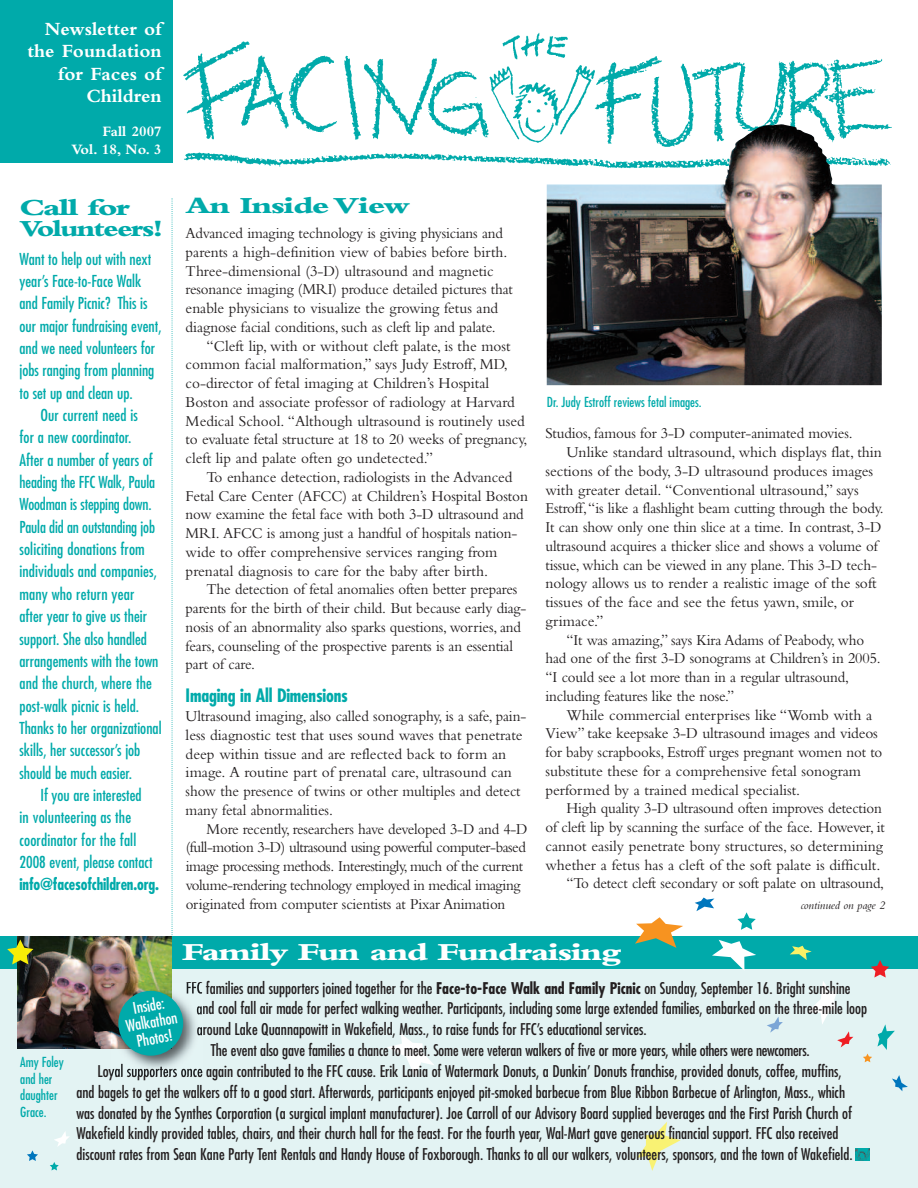
<style>
.page{position:relative;width:918px;height:1188px;background:#fff}
.page>*{position:absolute;margin:0;border:0;box-sizing:border-box;transform-origin:0 0}
.t1{font:800 25.5px "Bembo";letter-spacing:-.045em;color:#fff;scale:1.37 1}
.t2{font:800 24px/21px "Bembo";letter-spacing:-.06em;color:#0aa;scale:1.4 1}
.t3{font:700 19.5px/22.5px "Bembo";color:#fff;text-align:right}
.t4{font:700 condensed 18px "Futura";letter-spacing:-.01em;color:#0aa}
.t5{font:condensed 16.05px/22.4px "Futura";color:#0aa}
.t6{font:15.75px/18.8px "Bembo";letter-spacing:-.01em;color:#231f20;scale:.95 1}
.t7{font:15.75px/18.8px "Bembo";letter-spacing:-.01em;color:#231f20}
.t8{font:condensed 15.75px "Futura";color:#231f20}
.t9{font:15.75px/18.8px "Bembo";letter-spacing:-.03em;color:#231f20;scale:.95 1}
.t10{font:condensed 15.75px/16.5px "Futura";color:#fff;text-align:center}
.t11{font:700 15px/18px "Bembo";color:#fff;text-align:right}
.t12{font:condensed 13.5px/16.5px "Futura";color:#0aa}
.t13{font:italic 12px "Bembo";letter-spacing:-.01em;color:#231f20}
.s1{font-weight:700}
.s2{font-weight:700;font-size:16.5px}
</style>
<div class="page">
<svg style="left:172px;top:200px;width:1px;height:737px"></svg>
<div style="left:0;top:937px;width:918px;height:251px;background:#e3f3f3"></div>
<div style="left:0;top:937px;width:918px;height:32px;background:#0aa"></div>
<img style="left:18px;top:937px;width:154px;height:112px">
<svg style="left:712px;top:940px;width:44px;height:30px"></svg>
<svg style="left:635px;top:917px;width:48px;height:31px"></svg>
<svg style="left:767px;top:1017px;width:16px;height:16px"></svg>
<svg style="left:837px;top:1031px;width:16px;height:16px"></svg>
<svg style="left:892px;top:1075px;width:16px;height:16px"></svg>
<svg style="left:54px;top:1131px;width:15px;height:15px"></svg>
<svg style="left:387px;top:1034px;width:47px;height:43px"></svg>
<svg style="left:695px;top:898px;width:19px;height:13px"></svg>
<svg style="left:790px;top:946px;width:22px;height:14px"></svg>
<svg style="left:7px;top:940px;width:26px;height:24px"></svg>
<svg style="left:737px;top:912px;width:19px;height:18px"></svg>
<svg style="left:871px;top:960px;width:18px;height:18px"></svg>
<svg style="left:27px;top:1150px;width:11px;height:11px"></svg>
<svg style="left:50px;top:1162px;width:9px;height:8px"></svg>
<svg style="left:637px;top:1122px;width:44px;height:49px"></svg>
<svg style="left:863px;top:1024px;width:32px;height:38px"></svg>
<svg style="left:807px;top:981px;width:31px;height:43px"></svg>
<div style="left:0;top:0;width:172px;height:163px;background:#0aa"></div>
<img style="left:171px;top:10px;width:721px;height:190px">
<img style="left:547px;top:124px;width:335px;height:261px">
<img style="left:111px;top:984px;width:92px;height:91px">
<img style="left:187px;top:984px;width:16px;height:10px">
<svg style="left:197px;top:1006px;width:6px;height:8px"></svg>
<svg style="left:197px;top:1026px;width:6px;height:10px"></svg>
<img style="left:111px;top:1064px;width:86px;height:11px">
<div style="left:118px;top:991px;width:65px;height:65px;background:#0aa;border-radius:50%"></div>
<img style="left:855px;top:1148px;width:14px;height:13px">
<p class="t3" style="left:28px;top:19px;width:136px">Newsletter of the Foundation for Faces of<br>Children</p>
<p class="t11" style="left:71px;top:123px;width:92px">Fall 2007<br>Vol. 18, No. 3</p>
<h2 class="t2" style="left:20px;top:200px;width:104px">Call for<br>Volunteers!</h2>
<p class="t5" style="left:19px;top:248px;width:144px">Want to help out with next year’s Face-to-Face Walk and Family Picnic? This is our major fundraising event, and we need volunteers for jobs ranging from planning to set up and clean up.</p>
<p class="t5" style="left:19px;top:405px;width:144px;text-indent:21px">Our current need is<br>for a new coordinator.<br>After a number of years of heading the FFC Walk, Paula<br>Woodman is stepping down.<br>Paula did an outstanding job soliciting donations from individuals and companies, many who return year after year to give us their support. She also handled arrangements with the town and the church, where the post-walk picnic is held.<br>Thanks to her organizational skills, her successor’s job should be much easier.</p>
<p class="t5" style="left:20px;top:785px;width:141px;text-indent:21px">If you are interested<br>in volunteering as the coordinator for the fall<br>2008 event, please contact <span class="s1">info@facesofchildren.org</span><span class="s2">.</span></p>
<h2 class="t2" style="left:186px;top:198px;width:162px">An InsideView</h2>
<p class="t6" style="left:186px;top:225px;width:346px">Advanced imaging technology is giving physicians and parents a high-definition view of babies before birth.<br>Three-dimensional (3-D) ultrasound and magnetic resonance imaging (MRI) produce detailed pictures that enable physicians to visualize the growing fetus and diagnose facial conditions, such as cleft lip and palate.</p>
<p class="t7" style="left:186px;top:338px;width:343px;text-indent:21px">“Cleft lip, with or without cleft palate, is the most common facial malformation,” says Judy Estroff, MD, co-director of fetal imaging at Children’s Hospital Boston and associate professor of radiology at Harvard Medical School. “Although ultrasound is routinely used to evaluate fetal structure at 18 to 20 weeks of pregnancy, cleft lip and palate often go undetected.”</p>
<p class="t7" style="left:186px;top:469px;width:344px;text-indent:21px">To enhance detection, radiologists in the Advanced Fetal Care Center (AFCC) at Children’s Hospital Boston now examine the fetal face with both 3-D ultrasound and MRI. AFCC is among just a handful of hospitals nation&shy;wide to offer comprehensive services ranging from prenatal diagnosis to care for the baby after birth.</p>
<p class="t6" style="left:186px;top:582px;width:360px;text-indent:21px">The detection of fetal anomalies often better prepares parents for the birth of their child. But because early diag&shy;nosis of an abnormality also sparks questions, worries, and fears, counseling of the prospective parents is an essential part of care.</p>
<p class="t4" style="left:186px;top:688px;width:164px">Imaging in All Dimensions</p>
<p class="t6" style="left:186px;top:708px;width:360px">Ultrasound imaging, also called sonography, is a safe, pain&shy;less diagnostic test that uses sound waves that penetrate deep within tissue and are reflected back to form an image. A routine part of prenatal care, ultrasound can show the presence of twins or other multiples and detect many fetal abnormalities.</p>
<p class="t9" style="left:186px;top:821px;width:361px;text-indent:21px">More recently, researchers have developed 3-D and 4-D (full-motion 3-D) ultrasound using powerful computer-based image processing methods. Interestingly, much of the current volume-rendering technology employed in medical imaging originated from computer scientists at Pixar Animation</p>
<p class="t12" style="left:547px;top:395px;width:156px">Dr. Judy Estroff reviews fetal images.</p>
<p class="t6" style="left:545px;top:426px;width:325px">Studios, famous for 3-D computer-animated movies.</p>
<p class="t7" style="left:566px;top:444px;width:317px">Unlike standard ultrasound, which displays flat, thin</p>
<p class="t7" style="left:545px;top:463px;width:329px">sections of the body, 3-D ultrasound produces images</p>
<p class="t7" style="left:545px;top:482px;width:315px">with greater detail. “Conventional ultrasound,” says</p>
<p class="t6" style="left:545px;top:501px;width:358px">Estroff,“is like a flashlight beam cutting through the body.</p>
<p class="t6" style="left:545px;top:519px;width:355px">It can show only one thin slice at a time. In contrast, 3-D</p>
<p class="t6" style="left:545px;top:538px;width:351px">ultrasound acquires a thicker slice and shows a volume of</p>
<p class="t6" style="left:545px;top:557px;width:350px">tissue, which can be viewed in any plane. This 3-D tech-</p>
<p class="t7" style="left:545px;top:576px;width:333px">nology allows us to render a realistic image of the soft</p>
<p class="t7" style="left:545px;top:594px;width:310px">tissues of the face and see the fetus yawn, smile, or</p>
<p class="t7" style="left:545px;top:613px;width:60px">grimace.”</p>
<p class="t6" style="left:566px;top:632px;width:315px">“It was amazing,” says Kira Adams of Peabody, who</p>
<p class="t6" style="left:545px;top:651px;width:354px">had one of the first 3-D sonograms at Children’s in 2005.</p>
<p class="t6" style="left:545px;top:669px;width:321px">“I could see a lot more than in a regular ultrasound,</p>
<p class="t6" style="left:545px;top:688px;width:200px">including features like the nose.”</p>
<p class="t7" style="left:566px;top:707px;width:307px">While commercial enterprises like “Womb with a</p>
<p class="t7" style="left:545px;top:726px;width:334px">View” take keepsake 3-D ultrasound images and videos</p>
<p class="t6" style="left:545px;top:744px;width:356px">for baby scrapbooks, Estroff urges pregnant women not to</p>
<p class="t7" style="left:545px;top:763px;width:317px">substitute these for a comprehensive fetal sonogram</p>
<p class="t7" style="left:545px;top:782px;width:256px">performed by a trained medical specialist.</p>
<p class="t6" style="left:566px;top:801px;width:334px">High quality 3-D ultrasound often improves detection</p>
<p class="t6" style="left:545px;top:819px;width:359px">of cleft lip by scanning the surface of the face. However, it</p>
<p class="t7" style="left:545px;top:838px;width:339px">cannot easily penetrate bony structures, so determining</p>
<p class="t7" style="left:545px;top:857px;width:336px">whether a fetus has a cleft of the soft palate is difficult.</p>
<p class="t6" style="left:566px;top:876px;width:336px">“To detect cleft secondary or soft palate on ultrasound,</p>
<p class="t13" style="left:801px;top:901px;width:86px">continued on page 2</p>
<h1 class="t1" style="left:183px;top:944px;width:322px">Family Fun and Fundraising</h1>
<p class="t12" style="left:20px;top:1055px;width:45px">Amy Foley and her daughter<br>Grace.</p>
<p class="t8" style="left:186px;top:980px;width:666px">FFC families and supporters joined together for the <span class="s1">Face-to-Face Walk and Family Picnic</span> on Sunday, September 16. Bright sunshine</p>
<p class="t8" style="left:196px;top:1001px;width:672px">and cool fall air made for perfect walking weather. Participants, including some large extended families, embarked on the three-mile loop</p>
<p class="t8" style="left:197px;top:1022px;width:451px">around Lake Quannapowitt in Wakefield, Mass., to raise funds for FFC’s educational services.</p>
<p class="t8" style="left:211px;top:1043px;width:600px">The event also gave families a chance to meet. Some were veteran walkers of five or more years, while others were newcomers.</p>
<p class="t8" style="left:97px;top:1064px;width:746px">Loyal supporters once again contributed to the FFC cause. Erik Lania of Watermark Donuts, a Dunkin’ Donuts franchise, provided donuts, coffee, muffins,</p>
<p class="t8" style="left:77px;top:1085px;width:770px">and bagels to get the walkers off to a good start. Afterwards, participants enjoyed pit-smoked barbecue from Blue Ribbon Barbecue of Arlington, Mass., which</p>
<p class="t8" style="left:77px;top:1106px;width:777px">was donated by the Synthes Corporation (a surgical implant manufacturer). Joe Carroll of our Advisory Board supplied beverages and the First Parish Church of</p>
<p class="t8" style="left:77px;top:1126px;width:764px">Wakefield kindly provided tables, chairs, and their church hall for the feast. For the fourth year, Wal-Mart gave generous financial support. FFC also received</p>
<p class="t8" style="left:77px;top:1147px;width:778px">discount rates from Sean Kane Party Tent Rentals and Handy House of Foxborough. Thanks to all our walkers, volunteers, sponsors, and the town of Wakefield.</p>
<p class="t10" style="left:122px;top:1003px;width:53px;rotate:-10deg">Inside:<br>Walkathon<br>Photos!</p>
</div>
